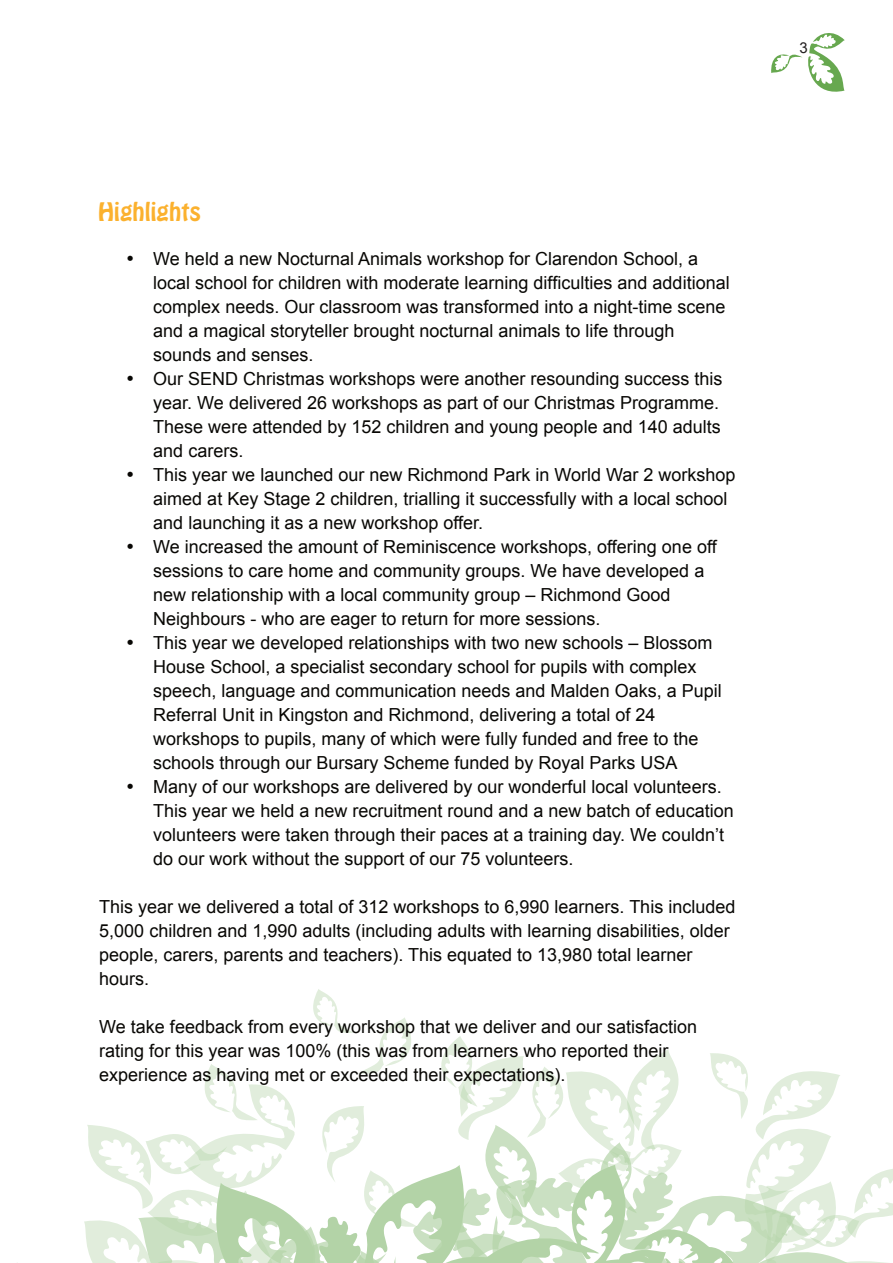
<style>
.page{position:relative;width:893px;height:1263px;background:#fff}
.page>*{position:absolute;margin:0;border:0;box-sizing:border-box;transform-origin:0 0}
.t1{font:22.5px "Hobo Std";color:#fbb12e}
.t2{font:18px/24px "Arial";color:#080704}
.t3{font:15px "Arial";color:#231f20}
</style>
<div class="page">
<svg style="left:84px;top:989px;width:809px;height:274px"></svg>
<svg style="left:771px;top:33px;width:74px;height:59px"></svg>
<p class="t1" style="left:98px;top:202px;width:105px">Highlights</p>
<p class="t2" style="left:153px;top:249px;width:578px;text-indent:-27px">• We held a new Nocturnal Animals workshop for Clarendon School, a local school for children with moderate learning difficulties and additional complex needs. Our classroom was transformed into a night-time scene and a magical storyteller brought nocturnal animals to life through sounds and senses.</p>
<p class="t2" style="left:153px;top:369px;width:571px;text-indent:-27px">• Our SEND Christmas workshops were another resounding success this year. We delivered 26 workshops as part of our Christmas Programme.<br>These were attended by 152 children and young people and 140 adults and carers.</p>
<p class="t2" style="left:153px;top:465px;width:584px;text-indent:-27px">• This year we launched our new Richmond Park in World War 2 workshop aimed at Key Stage 2 children, trialling it successfully with a local school and launching it as a new workshop offer.</p>
<p class="t2" style="left:153px;top:537px;width:565px;text-indent:-27px">• We increased the amount of Reminiscence workshops, offering one off sessions to care home and community groups. We have developed a new relationship with a local community group – Richmond Good Neighbours - who are eager to return for more sessions.</p>
<p class="t2" style="left:153px;top:633px;width:570px;text-indent:-27px">• This year we developed relationships with two new schools – Blossom House School, a specialist secondary school for pupils with complex speech, language and communication needs and Malden Oaks, a Pupil Referral Unit in Kingston and Richmond, delivering a total of 24 workshops to pupils, many of which were fully funded and free to the schools through our Bursary Scheme funded by Royal Parks USA</p>
<p class="t2" style="left:153px;top:777px;width:582px;text-indent:-27px">• Many of our workshops are delivered by our wonderful local volunteers.<br>This year we held a new recruitment round and a new batch of education volunteers were taken through their paces at a training day. We couldn’t do our work without the support of our 75 volunteers.</p>
<p class="t2" style="left:99px;top:897px;width:638px">This year we delivered a total of 312 workshops to 6,990 learners. This included 5,000 children and 1,990 adults (including adults with learning disabilities, older people, carers, parents and teachers). This equated to 13,980 total learner hours.</p>
<p class="t2" style="left:99px;top:1017px;width:599px">We take feedback from every workshop that we deliver and our satisfaction rating for this year was 100% (this was from learners who reported their experience as having met or exceeded their expectations).</p>
<p class="t3" style="left:800px;top:43px;width:10px">3</p>
</div>
